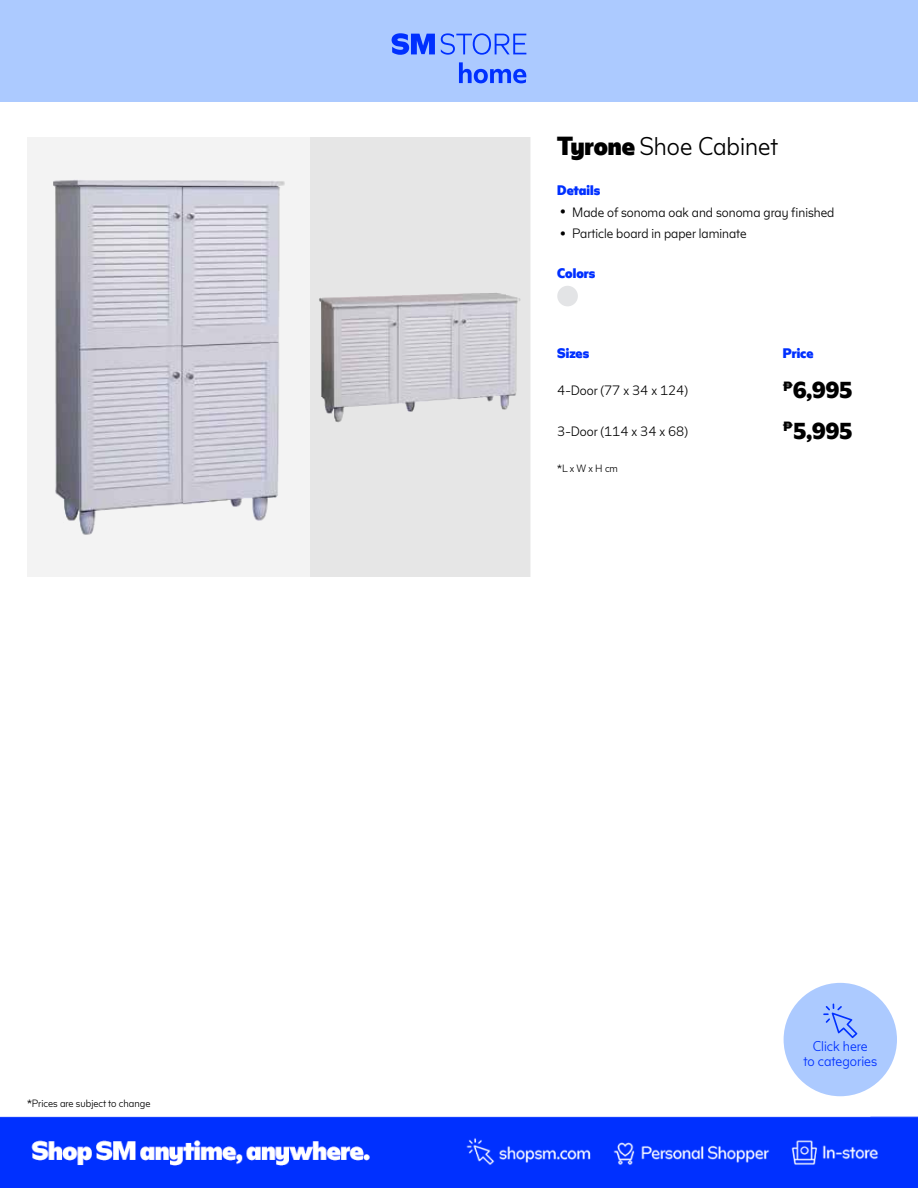
<style>
.page{position:relative;width:918px;height:1188px;background:#fff}
.page>*{position:absolute;margin:0;border:0;box-sizing:border-box;transform-origin:0 0}
.t1{font:300 25.5px "Henry Sans";color:#000}
.t2{font:900 22.5px "Henry Sans";color:#000}
.t3{font:300 14.1px/14.5px "Henry Sans";color:#0030ff;text-align:center}
.t4{font:300 13.5px "Henry Sans";color:#000}
.t5{font:900 13.5px "Henry Sans";color:#0030ff}
.t6{font:300 10.5px "Henry Sans";color:#000}
.s1{font-weight:900}
.s2{font-size:24px}
</style>
<div class="page">
<div style="left:311px;top:137px;width:219px;height:440px;background:#e6e6e6"></div>
<img style="left:27px;top:137px;width:284px;height:133px">
<div style="left:0;top:0;width:918px;height:102px;background:#accaff"></div>
<svg style="left:392px;top:33px;width:43px;height:22px"></svg>
<svg style="left:441px;top:33px;width:85px;height:22px"></svg>
<svg style="left:459px;top:62px;width:67px;height:21px"></svg>
<img style="left:0;top:270px;width:918px;height:918px">
<div style="left:784px;top:983px;width:113px;height:113px;background:#accaff;border-radius:50%"></div>
<svg style="left:823px;top:1004px;width:34px;height:34px"></svg>
<p class="t6" style="left:27px;top:1097px;width:125px">*Prices are subject to change</p>
<h1 class="t1" style="left:557px;top:131px;width:222px"><span class="s1">Tyrone</span> Shoe Cabinet</h1>
<p class="t5" style="left:557px;top:182px;width:44px">Details</p>
<p class="t4" style="left:559px;top:204px;width:277px"><span class="s2">•</span> Made of sonoma oak and sonoma gray finished</p>
<p class="t4" style="left:559px;top:225px;width:189px"><span class="s2">•</span> Particle board in paper laminate</p>
<p class="t5" style="left:557px;top:264px;width:40px">Colors</p>
<p class="t5" style="left:557px;top:345px;width:33px">Sizes</p>
<p class="t5" style="left:783px;top:345px;width:32px">Price</p>
<p class="t4" style="left:557px;top:382px;width:132px">4-Door (77 x 34 x 124)</p>
<h2 class="t2" style="left:783px;top:376px;width:71px"><sup>₱</sup>6,995</h2>
<p class="t4" style="left:557px;top:423px;width:132px">3-Door (114 x 34 x 68)</p>
<h2 class="t2" style="left:783px;top:417px;width:71px"><sup>₱</sup>5,995</h2>
<p class="t6" style="left:557px;top:462px;width:62px">*L x W x H cm</p>
<p class="t3" style="left:803px;top:1039px;width:75px">Click here<br>to categories</p>
</div>
